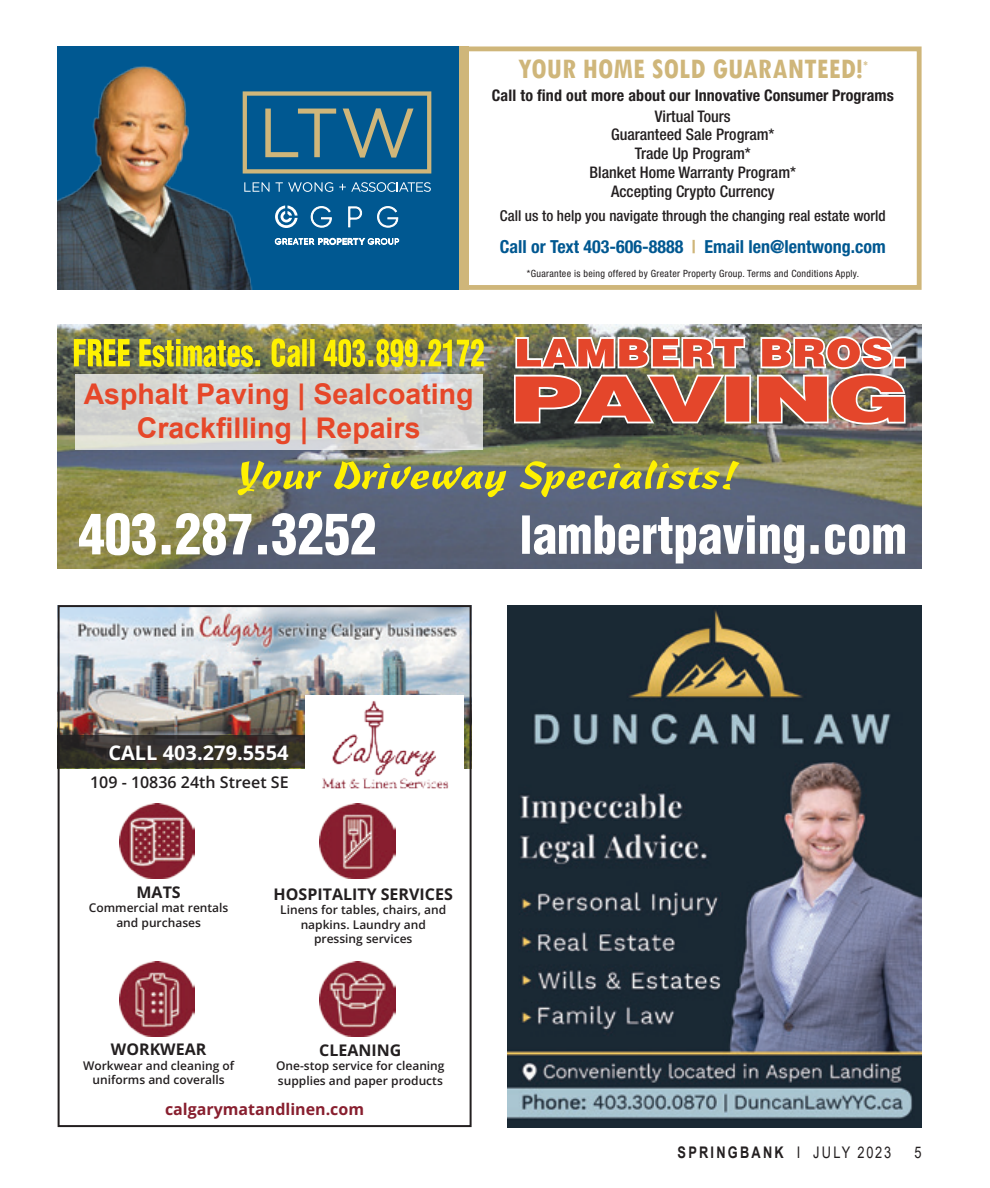
<style>
.page{position:relative;width:990px;height:1188px;background:#fff}
.page>*{position:absolute;margin:0;border:0;box-sizing:border-box;transform-origin:0 0}
.t1{font:700 condensed 30px "Tw Cen";letter-spacing:.005em;color:#cfb67a}
.t2{font:700 28.6px/34.2px "Arial";color:#e64729;text-align:center}
.t3{font:700 20px "Open Sans";color:#fff}
.t4{font:700 condensed 18px "Helvetica Neue LT Std";color:#005891}
.t5{font:500 condensed 16px/18.8px "Helvetica Neue LT Std";color:#231f20;text-align:center}
.t6{font:700 condensed 16px/20.6px "Helvetica Neue LT Std";color:#231f20;text-align:center}
.t7{font:700 16px "Open Sans";color:#231f20}
.t8{font:700 16px "Open Sans";color:#881f2f}
.t9{font:600 16px "Open Sans";color:#231f20}
.t10{font:700 16px "Arial";letter-spacing:.175em;color:#231f20;scale:.8 1}
.t11{font:16px "Arial";color:#231f20;scale:.8 1}
.t12{font:500 condensed 15px "Helvetica Neue LT Std";color:#231f20}
.t13{font:600 12px/14.4px "Open Sans";color:#231f20;text-align:center}
.t14{font:condensed 10px "Helvetica Neue LT Std";letter-spacing:.03em;color:#231f20}
.s1{font-weight:500}
.s2{color:#cfb67a}
.s3{font-weight:400}
</style>
<div class="page">
<img style="left:61px;top:608px;width:408px;height:160px">
<div style="left:305px;top:695px;width:158px;height:78px;background:#fff"></div>
<svg style="left:61px;top:735px;width:244px;height:33px;background:#332f29"></svg>
<img style="left:322px;top:700px;width:127px;height:89px">
<img style="left:119px;top:804px;width:76px;height:75px">
<img style="left:119px;top:961px;width:76px;height:75px">
<img style="left:320px;top:804px;width:75px;height:75px">
<img style="left:320px;top:961px;width:75px;height:75px">
<div style="left:58px;top:605px;width:414px;height:522px;border:2px solid #231f20"></div>
<img style="left:508px;top:605px;width:414px;height:522px">
<div style="left:58px;top:46px;width:401px;height:244px;background:#005891"></div>
<div style="left:459px;top:46px;width:463px;height:244px;border:5px solid #cfb67a"></div>
<img style="left:58px;top:66px;width:218px;height:224px">
<svg style="left:310px;top:206px;width:22px;height:22px"></svg>
<svg style="left:348px;top:206px;width:14px;height:22px"></svg>
<svg style="left:377px;top:206px;width:21px;height:22px"></svg>
<svg style="left:275px;top:237px;width:124px;height:8px"></svg>
<svg style="left:275px;top:206px;width:23px;height:22px"></svg>
<svg style="left:244px;top:182px;width:26px;height:10px"></svg>
<svg style="left:276px;top:182px;width:57px;height:10px"></svg>
<svg style="left:339px;top:182px;width:92px;height:10px"></svg>
<svg style="left:243px;top:91px;width:188px;height:83px"></svg>
<div style="left:459px;top:46px;width:10px;height:244px;background:#cfb67a"></div>
<img style="left:58px;top:325px;width:864px;height:243px">
<svg style="left:79px;top:513px;width:296px;height:42px"></svg>
<svg style="left:522px;top:515px;width:383px;height:49px"></svg>
<svg style="left:514px;top:336px;width:392px;height:89px;background:#be6e5b"></svg>
<svg style="left:238px;top:460px;width:502px;height:37px;background:#909358"></svg>
<img style="left:74px;top:338px;width:410px;height:29px">
<svg style="left:75px;top:374px;width:407px;height:76px;background:#d5d6d3"></svg>
<p class="t1" style="left:518px;top:51px;width:352px">YOUR HOME SOLD GUARANTEED!<sup>*</sup></p>
<p class="t6" style="left:492px;top:85px;width:403px">Call to find out more about our Innovative Consumer Programs<br><span class="s1">Virtual Tours</span></p>
<p class="t5" style="left:590px;top:125px;width:208px">Guaranteed Sale Program*<br>Trade Up Program*<br>Blanket Home Warranty Program*<br>Accepting Crypto Currency</p>
<p class="t12" style="left:500px;top:207px;width:387px">Call us to help you navigate through the changing real estate world</p>
<p class="t4" style="left:500px;top:235px;width:387px">Call or Text 403-606-8888 <span class="s2">|</span> Email len@lentwong.com</p>
<p class="t14" style="left:527px;top:267px;width:334px">*Guarantee is being offered by Greater Property Group. Terms and Conditions Apply.</p>
<p class="t2" style="left:84px;top:377px;width:391px">Asphalt Paving | Sealcoating<br>Crackfilling | Repairs</p>
<p class="t3" style="left:108px;top:739px;width:182px">CALL 403.279.5554</p>
<p class="t9" style="left:90px;top:771px;width:200px">109 - 10836 24th Street SE</p>
<p class="t7" style="left:137px;top:881px;width:46px">MATS</p>
<p class="t13" style="left:89px;top:900px;width:141px">Commercial mat rentals and purchases</p>
<p class="t7" style="left:274px;top:883px;width:181px">HOSPITALITY SERVICES</p>
<p class="t13" style="left:280px;top:902px;width:167px">Linens for tables, chairs, and napkins. Laundry and pressing services</p>
<p class="t7" style="left:111px;top:1039px;width:97px">WORKWEAR</p>
<p class="t13" style="left:83px;top:1058px;width:153px">Workwear and cleaning of uniforms and coveralls</p>
<p class="t7" style="left:319px;top:1039px;width:84px">CLEANING</p>
<p class="t13" style="left:276px;top:1058px;width:170px;text-align:left">One-stop service for cleaning supplies and paper products</p>
<p class="t8" style="left:165px;top:1099px;width:201px">calgarymatandlinen.com</p>
<h3 class="t10" style="left:678px;top:1141px;width:269px">SPRINGBANK <span class="s3">I JULY 2023</span></h3>
<h3 class="t11" style="left:914px;top:1141px;width:10px">5</h3>
</div>
